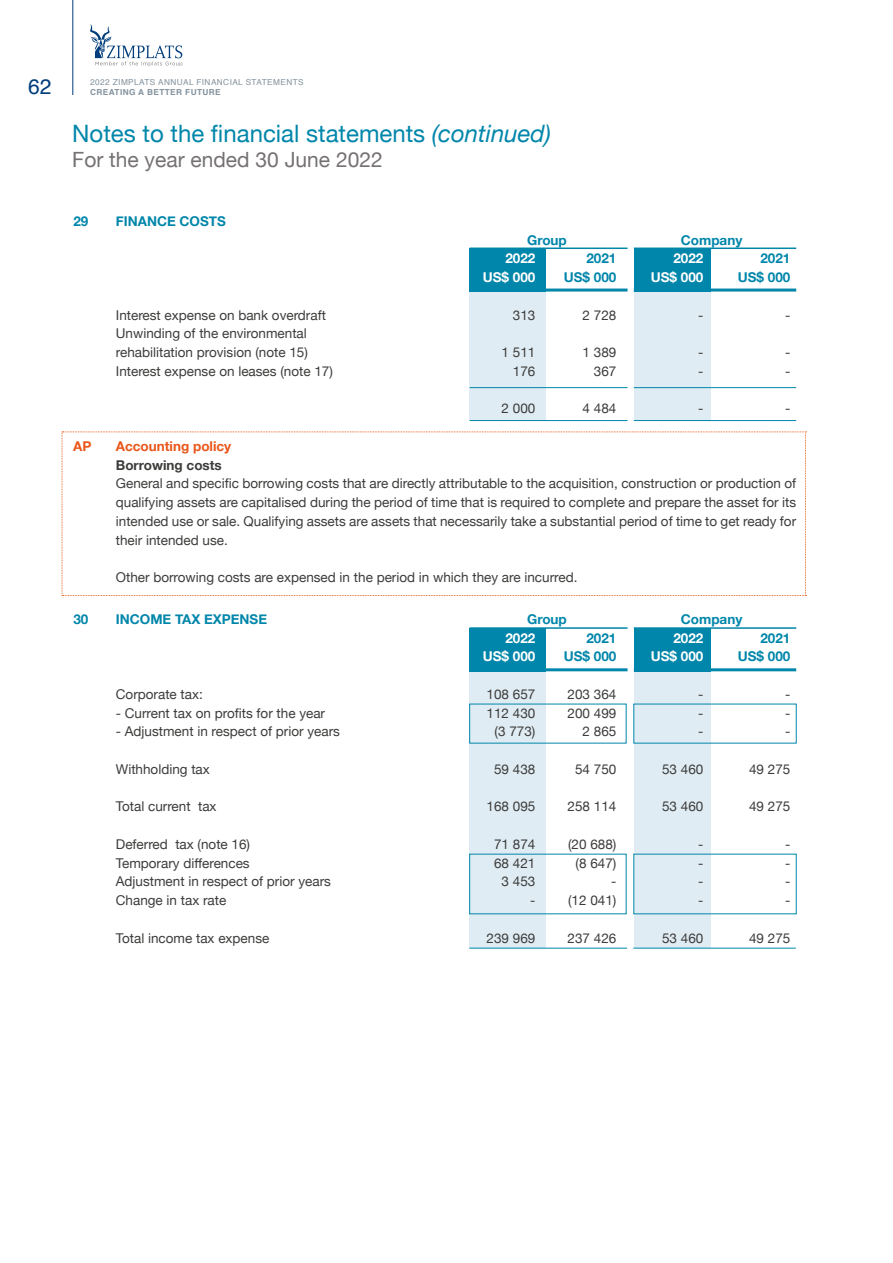
<style>
.page{position:relative;width:893px;height:1263px;background:#fff}
.page>*{position:absolute;margin:0;border:0;box-sizing:border-box;transform-origin:0 0}
.t1{font:24px "Helvetica Neue";color:#0086aa}
.t2{font:21px "Helvetica Neue";color:#757172}
.t3{font:21px "Helvetica";color:#003d7c}
.t4{font:13.5px/18.8px "Helvetica Neue";color:#3c3c3b}
.t5{font:700 13.5px "Helvetica Neue";color:#0086aa}
.t6{font:700 13.5px "Helvetica Neue";color:#fff}
.t7{font:700 13.5px "Helvetica Neue";color:#ea5619}
.t8{font:700 13.5px "Helvetica Neue";color:#3c3c3b}
.t9{font:8.25px "Helvetica";letter-spacing:.05em;color:#83929e}
.t10{font:700 8.25px "Helvetica";letter-spacing:.05em;color:#83929e}
.s1{font-style:italic}
</style>
<div class="page">
<div style="left:470px;top:671px;width:76px;height:277px;background:#e0ecf3"></div>
<div style="left:634px;top:671px;width:76px;height:277px;background:#e0ecf3"></div>
<div style="left:470px;top:628px;width:76px;height:43px;background:#0086aa"></div>
<div style="left:634px;top:628px;width:76px;height:43px;background:#0086aa"></div>
<hr style="left:470px;top:668px;width:157px;height:3px;background:#0086aa">
<hr style="left:634px;top:668px;width:162px;height:3px;background:#0086aa">
<hr style="left:634px;top:627px;width:162px;height:2px;background:#0086aa">
<hr style="left:470px;top:627px;width:157px;height:2px;background:#0086aa">
<hr style="left:469px;top:948px;width:158px;height:1px;background:#0086aa">
<hr style="left:633px;top:948px;width:163px;height:1px;background:#0086aa">
<div style="left:470px;top:292px;width:76px;height:129px;background:#e0ecf3"></div>
<div style="left:634px;top:292px;width:76px;height:129px;background:#e0ecf3"></div>
<div style="left:470px;top:248px;width:76px;height:44px;background:#0086aa"></div>
<div style="left:634px;top:248px;width:76px;height:44px;background:#0086aa"></div>
<hr style="left:470px;top:289px;width:157px;height:3px;background:#0086aa">
<hr style="left:634px;top:289px;width:162px;height:3px;background:#0086aa">
<hr style="left:634px;top:247px;width:162px;height:2px;background:#0086aa">
<hr style="left:470px;top:247px;width:157px;height:2px;background:#0086aa">
<hr style="left:470px;top:420px;width:157px;height:1px;background:#0086aa">
<hr style="left:634px;top:420px;width:162px;height:1px;background:#0086aa">
<hr style="left:470px;top:387px;width:157px;height:1px;background:#0086aa">
<hr style="left:634px;top:387px;width:162px;height:1px;background:#0086aa">
<svg style="left:62px;top:431px;width:744px;height:165px"></svg>
<svg style="left:90px;top:24px;width:92px;height:42px"></svg>
<hr style="left:72px;top:0;width:1px;height:95px;background:#003d7c">
<h2 class="t3" style="left:28px;top:70px;width:25px">62</h2>
<p class="t9" style="left:90px;top:76px;width:215px">2022 ZIMPLATS ANNUAL FINANCIAL STATEMENTS</p>
<p class="t10" style="left:90px;top:85px;width:132px">CREATING A BETTER FUTURE</p>
<h1 class="t1" style="left:72px;top:116px;width:480px">Notes to the financial statements <span class="s1">(continued)</span></h1>
<h2 class="t2" style="left:72px;top:145px;width:312px">For the year ended 30 June 2022</h2>
<p class="t5" style="left:73px;top:210px;width:17px">29</p>
<p class="t5" style="left:116px;top:210px;width:112px">FINANCE COSTS</p>
<p class="t5" style="left:527px;top:229px;width:41px">Group</p>
<p class="t5" style="left:681px;top:229px;width:63px">Company</p>
<p class="t6" style="left:505px;top:248px;width:32px">2022</p>
<p class="t5" style="left:586px;top:248px;width:32px">2021</p>
<p class="t6" style="left:673px;top:248px;width:32px">2022</p>
<p class="t5" style="left:760px;top:248px;width:32px">2021</p>
<p class="t6" style="left:483px;top:267px;width:54px">US$ 000</p>
<p class="t5" style="left:564px;top:267px;width:54px">US$ 000</p>
<p class="t6" style="left:651px;top:267px;width:54px">US$ 000</p>
<p class="t5" style="left:738px;top:267px;width:54px">US$ 000</p>
<p class="t4" style="left:116px;top:306px;width:212px">Interest expense on bank overdraft</p>
<p class="t4" style="left:513px;top:306px;width:24px">313</p>
<p class="t4" style="left:583px;top:306px;width:35px">2 728</p>
<p class="t4" style="left:698px;top:306px;width:7px">-</p>
<p class="t4" style="left:785px;top:306px;width:7px">-</p>
<p class="t4" style="left:116px;top:325px;width:194px">Unwinding of the environmental rehabilitation provision (note 15)</p>
<p class="t4" style="left:502px;top:344px;width:35px">1 511</p>
<p class="t4" style="left:583px;top:344px;width:35px">1 389</p>
<p class="t4" style="left:698px;top:344px;width:7px">-</p>
<p class="t4" style="left:785px;top:344px;width:7px">-</p>
<p class="t4" style="left:116px;top:362px;width:219px">Interest expense on leases (note 17)</p>
<p class="t4" style="left:513px;top:362px;width:24px">176</p>
<p class="t4" style="left:594px;top:362px;width:24px">367</p>
<p class="t4" style="left:698px;top:362px;width:7px">-</p>
<p class="t4" style="left:785px;top:362px;width:7px">-</p>
<p class="t4" style="left:502px;top:400px;width:35px">2 000</p>
<p class="t4" style="left:583px;top:400px;width:35px">4 484</p>
<p class="t4" style="left:698px;top:400px;width:7px">-</p>
<p class="t4" style="left:785px;top:400px;width:7px">-</p>
<p class="t7" style="left:73px;top:435px;width:20px">AP</p>
<p class="t7" style="left:116px;top:435px;width:117px">Accounting policy</p>
<p class="t8" style="left:116px;top:454px;width:107px">Borrowing costs</p>
<p class="t4" style="left:116px;top:475px;width:682px;text-align:justify">General and specific borrowing costs that are directly attributable to the acquisition, construction or production of qualifying assets are capitalised during the period of time that is required to complete and prepare the asset for its intended use or sale. Qualifying assets are assets that necessarily take a substantial period of time to get ready for their intended use.</p>
<p class="t4" style="left:116px;top:569px;width:463px">Other borrowing costs are expensed in the period in which they are incurred.</p>
<p class="t5" style="left:73px;top:608px;width:17px">30</p>
<p class="t5" style="left:116px;top:608px;width:153px">INCOME TAX EXPENSE</p>
<p class="t5" style="left:527px;top:608px;width:41px">Group</p>
<p class="t5" style="left:681px;top:608px;width:63px">Company</p>
<p class="t6" style="left:505px;top:627px;width:32px">2022</p>
<p class="t5" style="left:586px;top:627px;width:32px">2021</p>
<p class="t6" style="left:673px;top:627px;width:32px">2022</p>
<p class="t5" style="left:760px;top:627px;width:32px">2021</p>
<p class="t6" style="left:483px;top:646px;width:54px">US$ 000</p>
<p class="t5" style="left:564px;top:646px;width:54px">US$ 000</p>
<p class="t6" style="left:651px;top:646px;width:54px">US$ 000</p>
<p class="t5" style="left:738px;top:646px;width:54px">US$ 000</p>
<p class="t4" style="left:116px;top:685px;width:88px">Corporate tax:</p>
<p class="t4" style="left:487px;top:685px;width:50px">108 657</p>
<p class="t4" style="left:568px;top:685px;width:50px">203 364</p>
<p class="t4" style="left:698px;top:685px;width:7px">-</p>
<p class="t4" style="left:785px;top:685px;width:7px">-</p>
<p class="t4" style="left:116px;top:704px;width:211px">- Current tax on profits for the year</p>
<p class="t4" style="left:487px;top:704px;width:50px">112 430</p>
<p class="t4" style="left:568px;top:704px;width:50px">200 499</p>
<p class="t4" style="left:698px;top:704px;width:7px">-</p>
<p class="t4" style="left:785px;top:704px;width:7px">-</p>
<p class="t4" style="left:116px;top:723px;width:226px">- Adjustment in respect of prior years</p>
<p class="t4" style="left:495px;top:723px;width:42px">(3 773)</p>
<p class="t4" style="left:583px;top:723px;width:35px">2 865</p>
<p class="t4" style="left:698px;top:723px;width:7px">-</p>
<p class="t4" style="left:785px;top:723px;width:7px">-</p>
<p class="t4" style="left:116px;top:760px;width:96px">Withholding tax</p>
<p class="t4" style="left:494px;top:760px;width:43px">59 438</p>
<p class="t4" style="left:575px;top:760px;width:43px">54 750</p>
<p class="t4" style="left:662px;top:760px;width:43px">53 460</p>
<p class="t4" style="left:749px;top:760px;width:43px">49 275</p>
<p class="t4" style="left:116px;top:798px;width:102px">Total current tax</p>
<p class="t4" style="left:487px;top:798px;width:50px">168 095</p>
<p class="t4" style="left:568px;top:798px;width:50px">258 114</p>
<p class="t4" style="left:662px;top:798px;width:43px">53 460</p>
<p class="t4" style="left:749px;top:798px;width:43px">49 275</p>
<p class="t4" style="left:116px;top:835px;width:136px">Deferred tax (note 16)</p>
<p class="t4" style="left:494px;top:835px;width:43px">71 874</p>
<p class="t4" style="left:568px;top:835px;width:50px">(20 688)</p>
<p class="t4" style="left:698px;top:835px;width:7px">-</p>
<p class="t4" style="left:785px;top:835px;width:7px">-</p>
<p class="t4" style="left:116px;top:854px;width:135px">Temporary differences</p>
<p class="t4" style="left:494px;top:854px;width:43px">68 421</p>
<p class="t4" style="left:576px;top:854px;width:42px">(8 647)</p>
<p class="t4" style="left:698px;top:854px;width:7px">-</p>
<p class="t4" style="left:785px;top:854px;width:7px">-</p>
<p class="t4" style="left:116px;top:873px;width:217px">Adjustment in respect of prior years</p>
<p class="t4" style="left:502px;top:873px;width:35px">3 453</p>
<p class="t4" style="left:611px;top:873px;width:7px">-</p>
<p class="t4" style="left:698px;top:873px;width:7px">-</p>
<p class="t4" style="left:785px;top:873px;width:7px">-</p>
<p class="t4" style="left:116px;top:892px;width:112px">Change in tax rate</p>
<p class="t4" style="left:530px;top:892px;width:7px">-</p>
<p class="t4" style="left:568px;top:892px;width:50px">(12 041)</p>
<p class="t4" style="left:698px;top:892px;width:7px">-</p>
<p class="t4" style="left:785px;top:892px;width:7px">-</p>
<p class="t4" style="left:116px;top:929px;width:155px">Total income tax expense</p>
<p class="t4" style="left:487px;top:929px;width:50px">239 969</p>
<p class="t4" style="left:568px;top:929px;width:50px">237 426</p>
<p class="t4" style="left:662px;top:929px;width:43px">53 460</p>
<p class="t4" style="left:749px;top:929px;width:43px">49 275</p>
</div>
